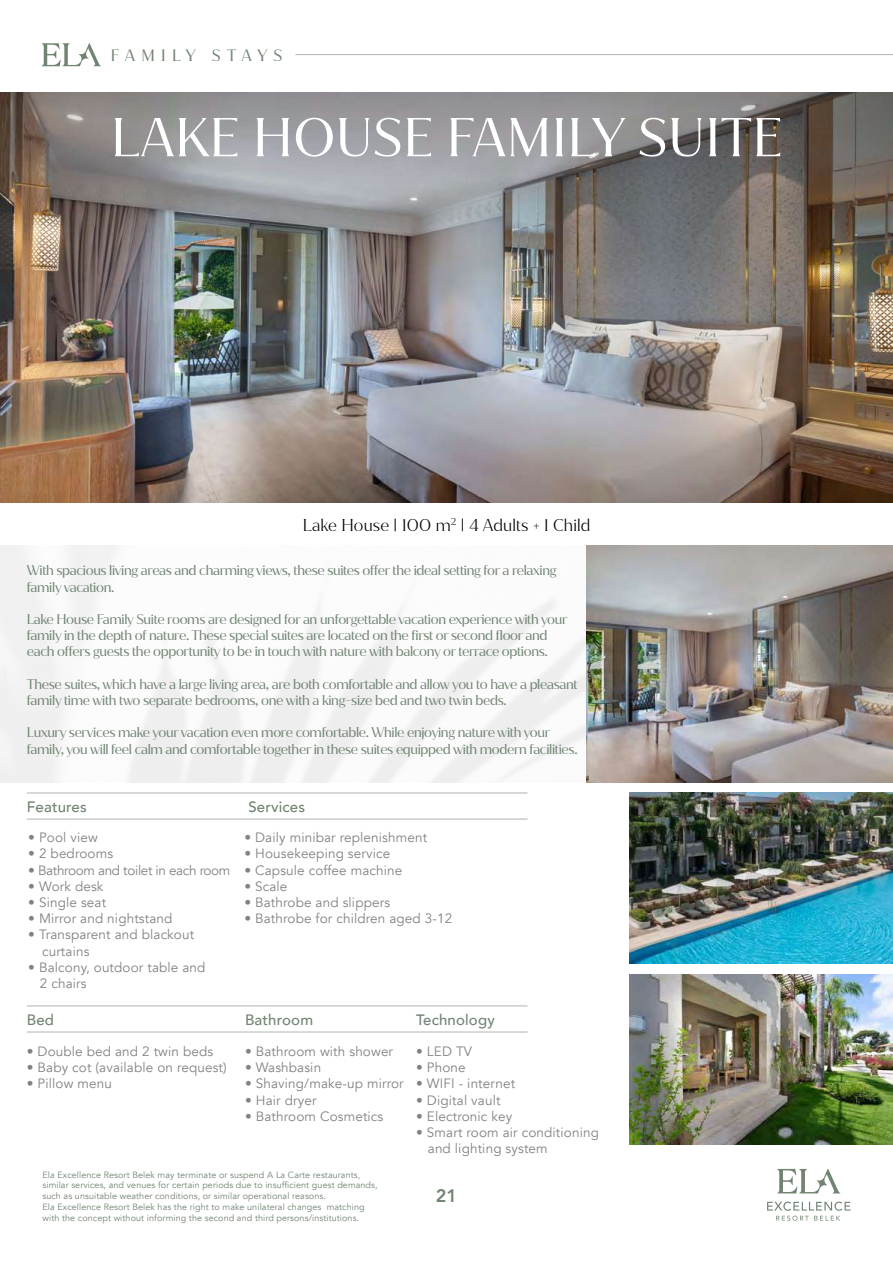
<style>
.page{position:relative;width:893px;height:1263px;background:#fff}
.page>*{position:absolute;margin:0;border:0;box-sizing:border-box;transform-origin:0 0}
.t1{font:52.5px "Jazmin";letter-spacing:.01em;color:#fff}
.t2{font:800 18px "Avenir";color:#718472}
.t3{font:300 16.5px "Jazmin";letter-spacing:.01em;color:#000}
.t4{font:15.9px "Jazmin";letter-spacing:.38em;color:#718472}
.t5{font:500 15px "Avenir";letter-spacing:.01em;color:#718472}
.t6{font:13.5px/16.2px "Jazmin";letter-spacing:-.025em;color:#718472}
.t7{font:13.5px/16.2px "Avenir";letter-spacing:.01em;color:#808285}
.t8{font:13.5px "Avenir";letter-spacing:-.025em;color:#808285}
.t9{font:9px/10.8px "Avenir";letter-spacing:.01em;color:#718472}
.s1{font-family:"Avenir";font-weight:400}
</style>
<div class="page">
<svg style="left:777px;top:1168px;width:63px;height:25px"></svg>
<svg style="left:767px;top:1201px;width:83px;height:20px"></svg>
<img style="left:0;top:262px;width:893px;height:240px">
<img style="left:0;top:546px;width:893px;height:237px">
<svg style="left:0;top:92px;width:893px;height:170px;background:#827f7d"></svg>
<img style="left:629px;top:974px;width:264px;height:170px">
<hr style="left:27px;top:819px;width:500px;height:1px;background:#aeb5ab">
<hr style="left:27px;top:793px;width:500px;height:1px;background:#aeb5ab">
<hr style="left:27px;top:1032px;width:500px;height:1px;background:#aeb5ab">
<hr style="left:27px;top:1006px;width:500px;height:1px;background:#aeb5ab">
<img style="left:629px;top:793px;width:264px;height:171px">
<img style="left:587px;top:546px;width:306px;height:236px">
<hr style="left:296px;top:54px;width:597px;height:1px;background:#aeb5ab">
<svg style="left:42px;top:43px;width:59px;height:23px"></svg>
<p class="t4" style="left:111px;top:46px;width:173px">FAMILY STAYS</p>
<h1 class="t1" style="left:111px;top:106px;width:673px">LAKE HOUSE FAMILY SUITE</h1>
<p class="t3" style="left:303px;top:515px;width:289px">Lake House <span class="s1">|</span> 100 m<sup>2</sup> <span class="s1">|</span> 4 Adults + 1 Child</p>
<p class="t6" style="left:27px;top:563px;width:531px">With spacious living areas and charming views, these suites offer the ideal setting for a relaxing family vacation.</p>
<p class="t6" style="left:27px;top:611px;width:542px">Lake House Family Suite rooms are designed for an unforgettable vacation experience with your family in the depth of nature. These special suites are located on the first or second floor and each offers guests the opportunity to be in touch with nature with balcony or terrace options.</p>
<p class="t6" style="left:27px;top:676px;width:552px">These suites, which have a large living area, are both comfortable and allow you to have a pleasant family time with two separate bedrooms, one with a king-size bed and two twin beds.</p>
<p class="t6" style="left:27px;top:725px;width:552px">Luxury services make your vacation even more comfortable. While enjoying nature with your family, you will feel calm and comfortable together in these suites equipped with modern facilities.</p>
<p class="t5" style="left:27px;top:793px;width:61px">Features</p>
<p class="t5" style="left:248px;top:793px;width:58px">Services</p>
<p class="t7" style="left:28px;top:830px;width:71px">• Pool view</p>
<p class="t7" style="left:28px;top:846px;width:86px">• 2 bedrooms</p>
<p class="t8" style="left:28px;top:862px;width:204px">• Bathroom and toilet in each room</p>
<p class="t7" style="left:28px;top:878px;width:77px">• Work desk</p>
<p class="t7" style="left:28px;top:894px;width:79px">• Single seat</p>
<p class="t7" style="left:28px;top:911px;width:146px">• Mirror and nightstand</p>
<p class="t7" style="left:42px;top:927px;width:154px;text-indent:-14px">• Transparent and blackout curtains</p>
<p class="t7" style="left:40px;top:959px;width:167px;text-indent:-12px">• Balcony, outdoor table and<br>2 chairs</p>
<p class="t7" style="left:244px;top:830px;width:184px">• Daily minibar replenishment</p>
<p class="t7" style="left:244px;top:846px;width:147px">• Housekeeping service</p>
<p class="t7" style="left:244px;top:862px;width:159px">• Capsule coffee machine</p>
<p class="t7" style="left:244px;top:878px;width:45px">• Scale</p>
<p class="t7" style="left:244px;top:894px;width:147px">• Bathrobe and slippers</p>
<p class="t7" style="left:244px;top:911px;width:209px">• Bathrobe for children aged 3-12</p>
<p class="t5" style="left:27px;top:1006px;width:29px">Bed</p>
<p class="t7" style="left:27px;top:1043px;width:188px">• Double bed and 2 twin beds</p>
<p class="t7" style="left:27px;top:1060px;width:201px">• Baby cot (available on request)</p>
<p class="t7" style="left:27px;top:1076px;width:87px">• Pillow menu</p>
<p class="t5" style="left:245px;top:1006px;width:70px">Bathroom</p>
<p class="t7" style="left:245px;top:1043px;width:150px">• Bathroom with shower</p>
<p class="t7" style="left:245px;top:1060px;width:78px">• Washbasin</p>
<p class="t7" style="left:245px;top:1076px;width:160px">• Shaving/make-up mirror</p>
<p class="t7" style="left:245px;top:1092px;width:73px">• Hair dryer</p>
<p class="t7" style="left:245px;top:1108px;width:140px">• Bathroom Cosmetics</p>
<p class="t5" style="left:416px;top:1006px;width:80px">Technology</p>
<p class="t7" style="left:416px;top:1043px;width:57px">• LED TV</p>
<p class="t7" style="left:416px;top:1060px;width:51px">• Phone</p>
<p class="t7" style="left:416px;top:1076px;width:100px">• WIFI - internet</p>
<p class="t7" style="left:416px;top:1092px;width:86px">• Digital vault</p>
<p class="t7" style="left:416px;top:1108px;width:98px">• Electronic key</p>
<p class="t7" style="left:428px;top:1124px;width:173px;text-indent:-12px">• Smart room air conditioning and lighting system</p>
<p class="t9" style="left:43px;top:1169px;width:337px">Ela Excellence Resort Belek may terminate or suspend A La Carte restaurants, similar services, and venues for certain periods due to insufficient guest demands, such as unsuitable weather conditions, or similar operational reasons.<br>Ela Excellence Resort Belek has the right to make unilateral changes matching with the concept without informing the second and third persons/institutions.</p>
<h2 class="t2" style="left:436px;top:1181px;width:23px">21</h2>
</div>
